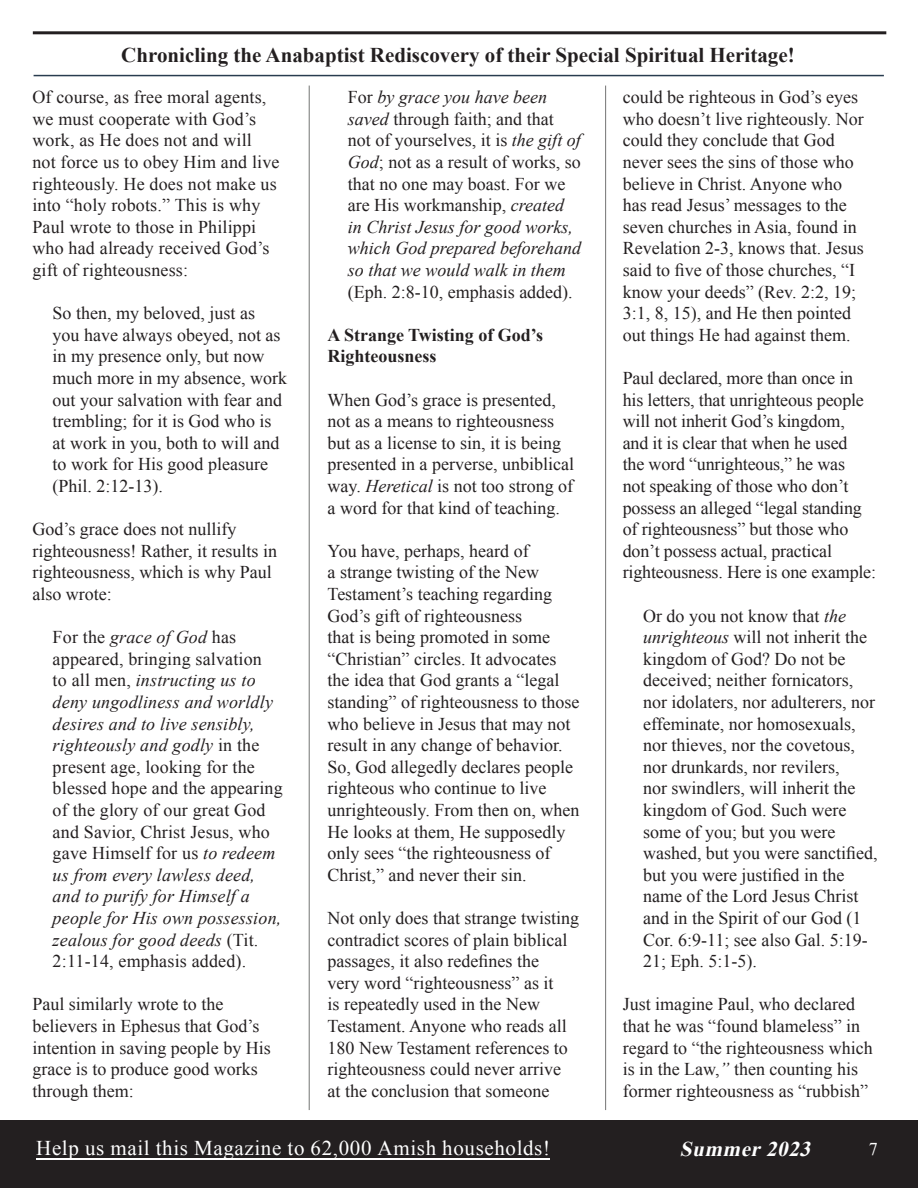
<style>
.page{position:relative;width:918px;height:1188px;background:#fff}
.page>*{position:absolute;margin:0;border:0;box-sizing:border-box;transform-origin:0 0}
.t1{font:700 21px "Times New Roman";color:#231f20}
.t2{font:21px "Times New Roman";letter-spacing:.03em;color:#fff}
.t3{font:italic 700 21px "Times New Roman";color:#fff}
.t4{font:18px/21.6px "Times New Roman";color:#231f20}
.t5{font:italic 18px/21.6px "Times New Roman";letter-spacing:.01em;color:#231f20}
.t6{font:700 18px/21.6px "Times New Roman";color:#231f20}
.t7{font:18px "Times New Roman";color:#fff}
.s1{font-style:normal}
.s2{font-style:italic}
</style>
<div class="page">
<div style="left:0;top:1121px;width:918px;height:67px;background:#231f20"></div>
<hr style="left:34px;top:75px;width:850px;height:1px;background:#293c4f">
<hr style="left:33px;top:31px;width:853px;height:3px;background:#231f20">
<hr style="left:309px;top:86px;width:1px;height:1024px;background:#737473">
<hr style="left:605px;top:86px;width:1px;height:1024px;background:#737473">
<hr style="left:37px;top:1158px;width:513px;height:1px;background:#fff">
<p class="t1" style="left:121px;top:40px;width:675px">Chronicling the Anabaptist Rediscovery of their Special Spiritual Heritage!</p>
<p class="t4" style="left:32px;top:86px;width:249px">Of course, as free moral agents, we must cooperate with God’s work, as He does not and will not force us to obey Him and live righteously. He does not make us into “holy robots.” This is why<br>Paul wrote to those in Philippi who had already received God’s gift of righteousness:</p>
<p class="t4" style="left:53px;top:302px;width:236px">So then, my beloved, just as<br>you have always obeyed, not as in my presence only, but now much more in my absence, work out your salvation with fear and trembling; for it is God who is at work in you, both to will and to work for His good pleasure (Phil. 2:12-13).</p>
<p class="t4" style="left:32px;top:518px;width:246px">God’s grace does not nullify righteousness! Rather, it results in righteousness, which is why Paul also wrote:</p>
<p class="t5" style="left:53px;top:626px;width:232px"><span class="s1">For the</span> grace of God <span class="s1">has appeared, bringing salvation<br>to all men,</span> instructing us to deny ungodliness and worldly desires and to live sensibly, righteously and godly <span class="s1">in the present age, looking for the blessed hope and the appearing of the glory of our great God and Savior, Christ Jesus, who gave Himself for us</span> to redeem us from every lawless deed, and to purify for Himself a people for His own possession, zealous for good deeds <span class="s1">(Tit.<br>2:11-14, emphasis added).</span></p>
<p class="t4" style="left:32px;top:993px;width:240px">Paul similarly wrote to the believers in Ephesus that God’s intention in saving people by His grace is to produce good works through them:</p>
<p class="t4" style="left:348px;top:86px;width:235px">For <span class="s2">by grace you have been saved</span> through faith; and that not of yourselves, it is <span class="s2">the gift of<br>God</span>; not as a result of works, so that no one may boast. For we are His workmanship, <span class="s2">created in Christ Jesus for good works, which God prepared beforehand so that we would walk in them </span>(Eph. 2:8-10, emphasis added).</p>
<p class="t6" style="left:328px;top:324px;width:217px">A Strange Twisting of God’s<br>Righteousness</p>
<p class="t4" style="left:328px;top:389px;width:248px">When God’s grace is presented, not as a means to righteousness but as a license to sin, it is being presented in a perverse, unbiblical way. <span class="s2">Heretical</span> is not too strong of a word for that kind of teaching.</p>
<p class="t4" style="left:328px;top:540px;width:253px">You have, perhaps, heard of<br>a strange twisting of the New<br>Testament’s teaching regarding<br>God’s gift of righteousness<br>that is being promoted in some “Christian” circles. It advocates the idea that God grants a “legal standing” of righteousness to those who believe in Jesus that may not result in any change of behavior.<br>So, God allegedly declares people righteous who continue to live unrighteously. From then on, when<br>He looks at them, He supposedly only sees “the righteousness of<br>Christ,” and never their sin.</p>
<p class="t4" style="left:328px;top:907px;width:253px">Not only does that strange twisting contradict scores of plain biblical passages, it also redefines the<br>very word “righteousness” as it<br>is repeatedly used in the New<br>Testament. Anyone who reads all<br>180 New Testament references to righteousness could never arrive<br>at the conclusion that someone</p>
<p class="t4" style="left:623px;top:86px;width:242px">could be righteous in God’s eyes who doesn’t live righteously. Nor could they conclude that God never sees the sins of those who believe in Christ. Anyone who has read Jesus’ messages to the seven churches in Asia, found in<br>Revelation 2-3, knows that. Jesus said to five of those churches, “I know your deeds” (Rev. 2:2, 19;<br>3:1, 8, 15), and He then pointed out things He had against them.</p>
<p class="t4" style="left:623px;top:367px;width:255px">Paul declared, more than once in his letters, that unrighteous people will not inherit God’s kingdom,<br>and it is clear that when he used<br>the word “unrighteous,” he was<br>not speaking of those who don’t possess an alleged “legal standing of righteousness” but those who don’t possess actual, practical righteousness. Here is one example:</p>
<p class="t4" style="left:643px;top:605px;width:236px">Or do you not know that <span class="s2">the unrighteous</span> will not inherit the kingdom of God? Do not be deceived; neither fornicators, nor idolaters, nor adulterers, nor effeminate, nor homosexuals, nor thieves, nor the covetous, nor drunkards, nor revilers,<br>nor swindlers, will inherit the kingdom of God. Such were some of you; but you were washed, but you were sanctified, but you were justified in the name of the Lord Jesus Christ and in the Spirit of our God (1<br>Cor. 6:9-11; see also Gal. 5:19-<br>21; Eph. 5:1-5).</p>
<p class="t4" style="left:623px;top:993px;width:251px">Just imagine Paul, who declared that he was “found blameless” in regard to “the righteousness which is in the Law,<span class="s2">”</span> then counting his former righteousness as “rubbish”</p>
<p class="t2" style="left:36px;top:1133px;width:515px">Help us mail this Magazine to 62,000 Amish households!</p>
<p class="t3" style="left:680px;top:1134px;width:138px">Summer2023</p>
<p class="t7" style="left:869px;top:1137px;width:10px">7</p>
</div>
